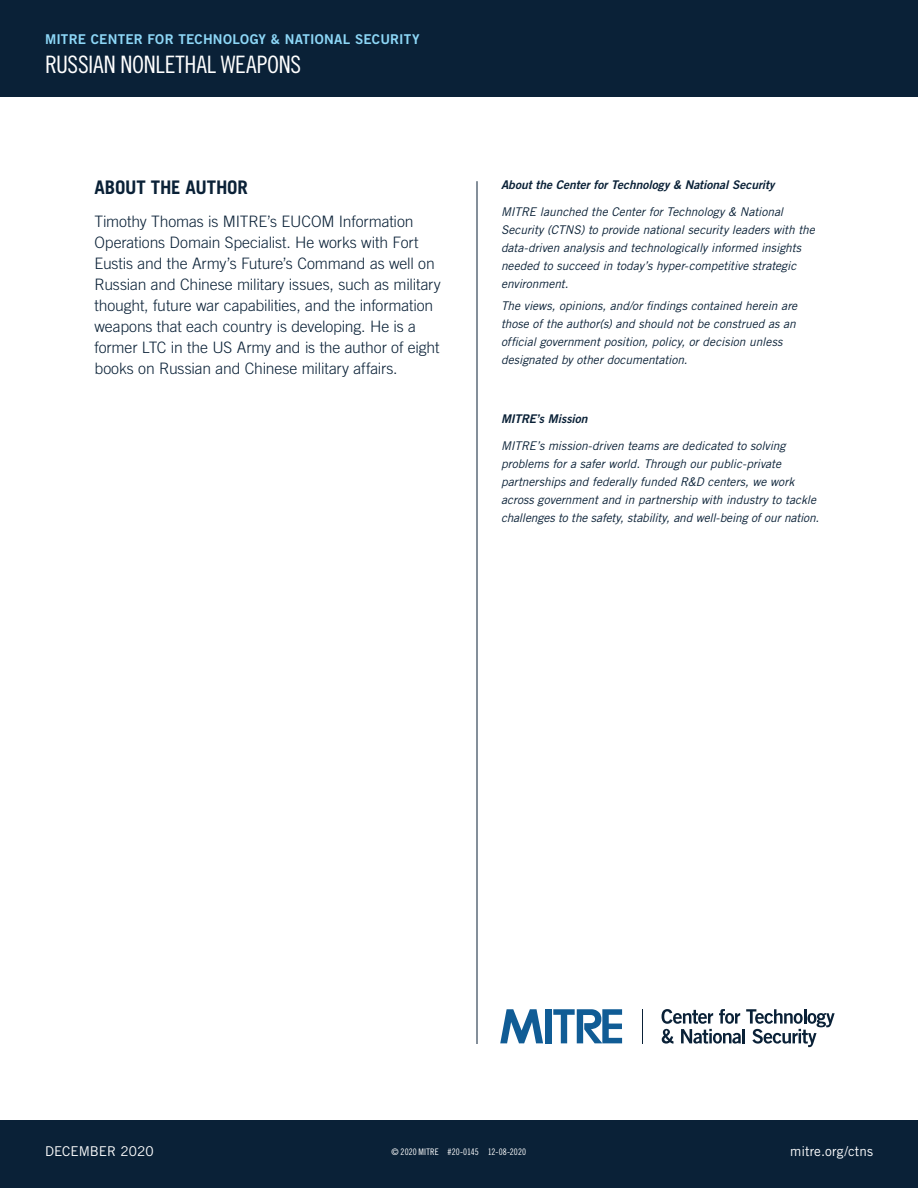
<style>
.page{position:relative;width:918px;height:1188px;background:#fff}
.page>*{position:absolute;margin:0;border:0;box-sizing:border-box;transform-origin:0 0}
.t1{font:24px "Trade Gothic LT Pro Cn 18";letter-spacing:-.01em;color:#fff}
.t2{font:700 18.75px "Trade Gothic LT Pro";letter-spacing:-.01em;color:#0a2137}
.t3{font:300 15.75px/21px "Trade Gothic LT Pro";letter-spacing:-.01em;color:#0a2137}
.t4{font:13.5px "Trade Gothic LT Pro Bd 2";letter-spacing:.015em;color:#8dd7f7}
.t5{font:13.5px "Trade Gothic LT Pro";letter-spacing:.005em;color:#fff}
.t6{font:italic 12px/18px "Trade Gothic LT Pro";letter-spacing:-.005em;color:#0a2137}
.t7{font:12px "Trade Gothic LT Pro Bd 2 Obl";color:#0a2137}
.t8{font:9px "Trade Gothic LT Pro Cn 18";letter-spacing:.005em;color:#fff}
</style>
<div class="page">
<div style="left:0;top:1120px;width:918px;height:68px;background:#0a2137"></div>
<div style="left:0;top:0;width:918px;height:97px;background:#0a2137"></div>
<hr style="left:642px;top:1009px;width:1px;height:34px;background:#0a2137">
<svg style="left:500px;top:1009px;width:43px;height:34px"></svg>
<div style="left:545px;top:1009px;width:6px;height:34px;background:#105c95"></div>
<svg style="left:553px;top:1009px;width:69px;height:34px"></svg>
<svg style="left:662px;top:1009px;width:173px;height:38px"></svg>
<hr style="left:477px;top:181px;width:1px;height:863px;background:#0a2137">
<p class="t4" style="left:45px;top:31px;width:376px">MITRE CENTER FOR TECHNOLOGY &amp; NATIONAL SECURITY</p>
<h1 class="t1" style="left:45px;top:50px;width:258px">RUSSIAN NONLETHAL WEAPONS</h1>
<h2 class="t2" style="left:94px;top:175px;width:155px">ABOUT THE AUTHOR</h2>
<p class="t3" style="left:94px;top:210px;width:348px">Timothy Thomas is MITRE’s EUCOM Information Operations Domain Specialist. He works with Fort Eustis and the Army’s Future’s Command as well on Russian and Chinese military issues, such as military thought, future war capabilities, and the information weapons that each country is developing. He is a former LTC in the US Army and is the author of eight books on Russian and Chinese military affairs.</p>
<p class="t7" style="left:501px;top:177px;width:275px">About the Center for Technology &amp; National Security</p>
<p class="t6" style="left:501px;top:203px;width:315px">MITRE launched the Center for Technology &amp; National Security (CTNS) to provide national security leaders with the data-driven analysis and technologically informed insights needed to succeed in today’s hyper-competitive strategic environment.</p>
<p class="t6" style="left:501px;top:297px;width:298px">The views, opinions, and/or findings contained herein are those of the author(s) and should not be construed as an official government position, policy, or decision unless designated by other documentation.</p>
<p class="t7" style="left:501px;top:411px;width:88px">MITRE’s Mission</p>
<p class="t6" style="left:501px;top:437px;width:320px">MITRE’s mission-driven teams are dedicated to solving problems for a safer world. Through our public-private partnerships and federally funded R&amp;D centers, we work across government and in partnership with industry to tackle challenges to the safety, stability, and well-being of our nation.</p>
<p class="t5" style="left:45px;top:1143px;width:110px">DECEMBER 2020</p>
<p class="t8" style="left:392px;top:1147px;width:136px">© 2020 MITRE #20-0145 12-08-2020</p>
<p class="t5" style="left:790px;top:1143px;width:84px">mitre.org/ctns</p>
</div>
